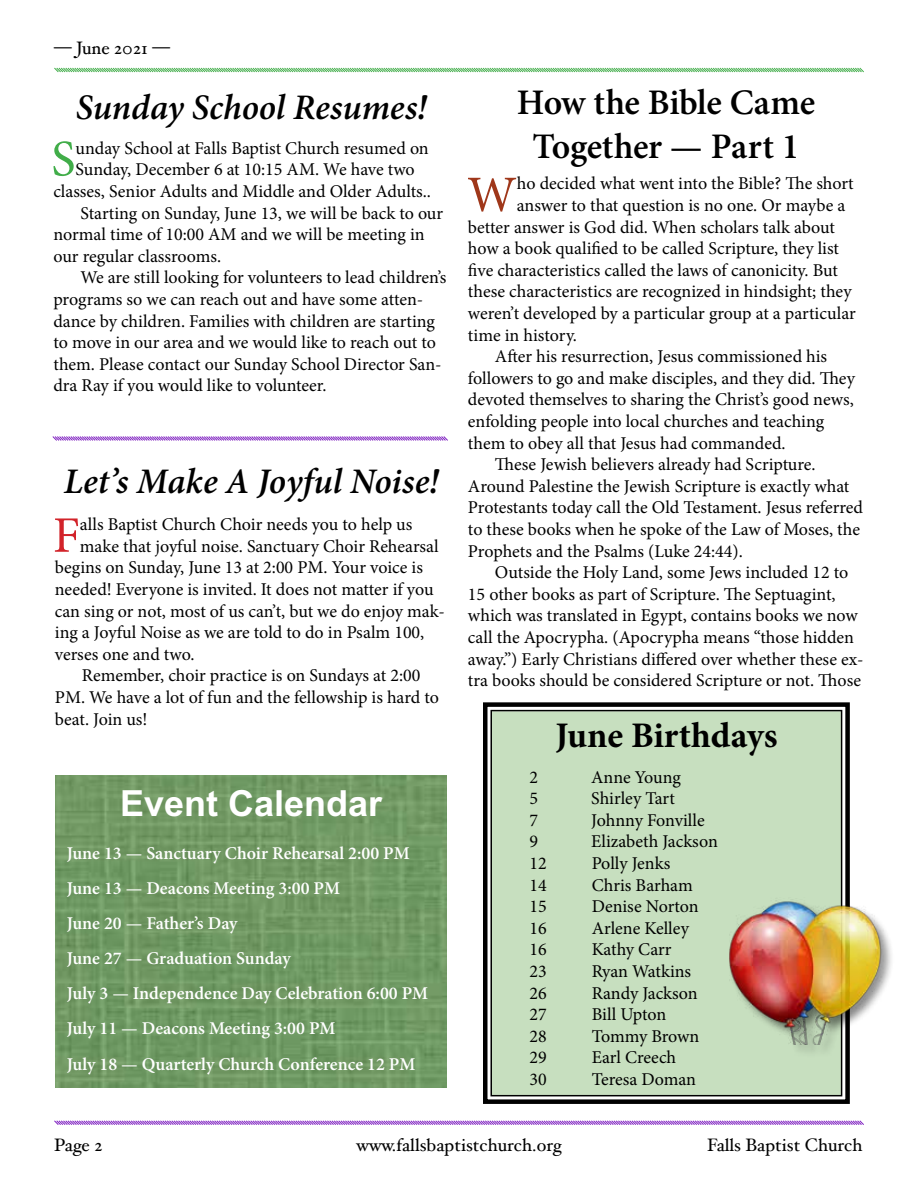
<style>
.page{position:relative;width:918px;height:1188px;background:#fff}
.page>*{position:absolute;margin:0;border:0;box-sizing:border-box;transform-origin:0 0}
.t1{font:51.3px "Minion Pro";color:#d2232a}
.t2{font:51.3px "Minion Pro";color:#41ad49}
.t3{font:51.3px "Minion Pro";color:#9f371a}
.t4{font:italic 600 36px "Minion Pro";letter-spacing:-.005em;color:#000}
.t5{font:600 36px/43.2px "Minion Pro";letter-spacing:-.015em;color:#000;text-align:center}
.t6{font:700 36px "Minion Pro";color:#000}
.t7{font:700 36px "Arial";color:#fff}
.t8{font:18px "Minion Pro";color:#000}
.t9{font:600 18px/35.1px "Minion Pro";color:#fff}
.t10{font:18px "Hoefler Text";color:#000}
</style>
<div class="page">
<svg style="left:54px;top:1120px;width:810px;height:5px;background:#c092e0"></svg>
<svg style="left:54px;top:67px;width:810px;height:6px"></svg>
<svg style="left:52px;top:436px;width:396px;height:5px;background:#c093e0"></svg>
<svg style="left:483px;top:702px;width:367px;height:402px;background:#bed4b7"></svg>
<div style="left:490px;top:710px;width:352px;height:386px;border:2px solid #000"></div>
<div style="left:728px;top:900px;width:166px;height:158px;background:#000;opacity:.5"></div>
<img style="left:729px;top:897px;width:158px;height:147px">
<img style="left:56px;top:776px;width:390px;height:311px">
<p class="t10" style="left:54px;top:38px;width:117px">— June 2021 —</p>
<h2 class="t4" style="left:76px;top:82px;width:352px">Sunday School Resumes!</h2>
<h1 class="t2" style="left:51px;top:125px;width:26px">S</h1>
<p class="t8" style="left:76px;top:136px;width:355px">unday School at Falls Baptist Church resumed on</p>
<p class="t8" style="left:76px;top:158px;width:341px">Sunday, December 6 at 10:15 AM. We have two</p>
<p class="t8" style="left:53px;top:179px;width:379px">classes, Senior Adults and Middle and Older Adults..</p>
<p class="t8" style="left:80px;top:201px;width:364px">Starting on Sunday, June 13, we will be back to our</p>
<p class="t8" style="left:53px;top:222px;width:373px">normal time of 10:00 AM and we will be meeting in</p>
<p class="t8" style="left:53px;top:244px;width:169px">our regular classrooms.</p>
<p class="t8" style="left:80px;top:266px;width:368px">We are still looking for volunteers to lead children’s</p>
<p class="t8" style="left:53px;top:287px;width:371px">programs so we can reach out and have some atten-</p>
<p class="t8" style="left:53px;top:309px;width:383px">dance by children. Families with children are starting</p>
<p class="t8" style="left:53px;top:330px;width:384px">to move in our area and we would like to reach out to</p>
<p class="t8" style="left:53px;top:352px;width:390px">them. Please contact our Sunday School Director San-</p>
<p class="t8" style="left:53px;top:374px;width:275px">dra Ray if you would like to volunteer.</p>
<h2 class="t4" style="left:64px;top:456px;width:377px">Let’s Make A Joyful Noise!</h2>
<h1 class="t1" style="left:53px;top:501px;width:29px">F</h1>
<p class="t8" style="left:80px;top:512px;width:334px">alls Baptist Church Choir needs you to help us</p>
<p class="t8" style="left:80px;top:534px;width:360px">make that joyful noise. Sanctuary Choir Rehearsal</p>
<p class="t8" style="left:55px;top:556px;width:370px">begins on Sunday, June 13 at 2:00 PM. Your voice is</p>
<p class="t8" style="left:55px;top:577px;width:380px">needed! Everyone is invited. It does not matter if you</p>
<p class="t8" style="left:55px;top:599px;width:392px">can sing or not, most of us can’t, but we do enjoy mak-</p>
<p class="t8" style="left:55px;top:620px;width:371px">ing a Joyful Noise as we are told to do in Psalm 100,</p>
<p class="t8" style="left:55px;top:642px;width:141px">verses one and two.</p>
<p class="t8" style="left:82px;top:664px;width:340px">Remember, choir practice is on Sundays at 2:00</p>
<p class="t8" style="left:55px;top:685px;width:386px">PM. We have a lot of fun and the fellowship is hard to</p>
<p class="t8" style="left:55px;top:707px;width:94px">beat. Join us!</p>
<h2 class="t7" style="left:120px;top:778px;width:264px">Event Calendar</h2>
<p class="t9" style="left:67px;top:836px;width:363px">June 13 — Sanctuary Choir Rehearsal 2:00 PM June 13 — Deacons Meeting 3:00 PM<br>June 20 — Father’s Day<br>June 27 — Graduation Sunday<br>July 3 — Independence Day Celebration 6:00 PM July 11 — Deacons Meeting 3:00 PM<br>July 18 — Quarterly Church Conference 12 PM</p>
<h2 class="t5" style="left:517px;top:81px;width:300px">How the Bible Came<br>Together — Part 1</h2>
<h1 class="t3" style="left:467px;top:160px;width:51px">W</h1>
<p class="t8" style="left:517px;top:172px;width:338px">ho decided what went into the Bible? The short</p>
<p class="t8" style="left:517px;top:193px;width:330px">answer to that question is no one. Or maybe a</p>
<p class="t8" style="left:468px;top:215px;width:368px">better answer is God did. When scholars talk about</p>
<p class="t8" style="left:468px;top:236px;width:373px">how a book qualified to be called Scripture, they list</p>
<p class="t8" style="left:468px;top:258px;width:372px">five characteristics called the laws of canonicity. But</p>
<p class="t8" style="left:468px;top:280px;width:385px">these characteristics are recognized in hindsight; they</p>
<p class="t8" style="left:468px;top:301px;width:389px">weren’t developed by a particular group at a particular</p>
<p class="t8" style="left:468px;top:323px;width:111px">time in history.</p>
<p class="t8" style="left:495px;top:344px;width:334px">After his resurrection, Jesus commissioned his</p>
<p class="t8" style="left:468px;top:366px;width:388px">followers to go and make disciples, and they did. They</p>
<p class="t8" style="left:468px;top:388px;width:387px">devoted themselves to sharing the Christ’s good news,</p>
<p class="t8" style="left:468px;top:409px;width:358px">enfolding people into local churches and teaching</p>
<p class="t8" style="left:468px;top:431px;width:319px">them to obey all that Jesus had commanded.</p>
<p class="t8" style="left:495px;top:452px;width:322px">These Jewish believers already had Scripture.</p>
<p class="t8" style="left:468px;top:474px;width:383px">Around Palestine the Jewish Scripture is exactly what</p>
<p class="t8" style="left:468px;top:496px;width:397px">Protestants today call the Old Testament. Jesus referred</p>
<p class="t8" style="left:468px;top:517px;width:394px">to these books when he spoke of the Law of Moses, the</p>
<p class="t8" style="left:468px;top:539px;width:276px">Prophets and the Psalms (Luke 24:44).</p>
<p class="t8" style="left:495px;top:560px;width:355px">Outside the Holy Land, some Jews included 12 to</p>
<p class="t8" style="left:468px;top:582px;width:369px">15 other books as part of Scripture. The Septuagint,</p>
<p class="t8" style="left:468px;top:604px;width:391px">which was translated in Egypt, contains books we now</p>
<p class="t8" style="left:468px;top:625px;width:388px">call the Apocrypha. (Apocrypha means “those hidden</p>
<p class="t8" style="left:468px;top:647px;width:397px">away.”) Early Christians differed over whether these ex-</p>
<p class="t8" style="left:468px;top:668px;width:395px">tra books should be considered Scripture or not. Those</p>
<h2 class="t6" style="left:555px;top:711px;width:224px">June Birthdays</h2>
<p class="t8" style="left:530px;top:765px;width:10px">2</p>
<p class="t8" style="left:591px;top:765px;width:91px">Anne Young</p>
<p class="t8" style="left:530px;top:786px;width:10px">5</p>
<p class="t8" style="left:591px;top:786px;width:85px">Shirley Tart</p>
<p class="t8" style="left:530px;top:808px;width:10px">7</p>
<p class="t8" style="left:591px;top:808px;width:115px">Johnny Fonville</p>
<p class="t8" style="left:530px;top:830px;width:10px">9</p>
<p class="t8" style="left:591px;top:830px;width:128px">Elizabeth Jackson</p>
<p class="t8" style="left:530px;top:851px;width:19px">12</p>
<p class="t8" style="left:592px;top:851px;width:80px">Polly Jenks</p>
<p class="t8" style="left:530px;top:873px;width:19px">14</p>
<p class="t8" style="left:592px;top:873px;width:103px">Chris Barham</p>
<p class="t8" style="left:530px;top:894px;width:19px">15</p>
<p class="t8" style="left:592px;top:894px;width:109px">Denise Norton</p>
<p class="t8" style="left:530px;top:916px;width:19px">16</p>
<p class="t8" style="left:592px;top:916px;width:99px">Arlene Kelley</p>
<p class="t8" style="left:530px;top:938px;width:19px">16</p>
<p class="t8" style="left:592px;top:938px;width:81px">Kathy Carr</p>
<p class="t8" style="left:530px;top:959px;width:19px">23</p>
<p class="t8" style="left:592px;top:959px;width:101px">Ryan Watkins</p>
<p class="t8" style="left:530px;top:981px;width:19px">26</p>
<p class="t8" style="left:592px;top:981px;width:108px">Randy Jackson</p>
<p class="t8" style="left:530px;top:1002px;width:19px">27</p>
<p class="t8" style="left:592px;top:1002px;width:76px">Bill Upton</p>
<p class="t8" style="left:530px;top:1024px;width:19px">28</p>
<p class="t8" style="left:592px;top:1024px;width:109px">Tommy Brown</p>
<p class="t8" style="left:530px;top:1046px;width:19px">29</p>
<p class="t8" style="left:592px;top:1046px;width:86px">Earl Creech</p>
<p class="t8" style="left:530px;top:1067px;width:19px">30</p>
<p class="t8" style="left:592px;top:1067px;width:106px">Teresa Doman</p>
<p class="t10" style="left:54px;top:1134px;width:50px">Page 2</p>
<p class="t10" style="left:356px;top:1134px;width:207px">www.fallsbaptistchurch.org</p>
<p class="t10" style="left:707px;top:1134px;width:157px">Falls Baptist Church</p>
</div>
